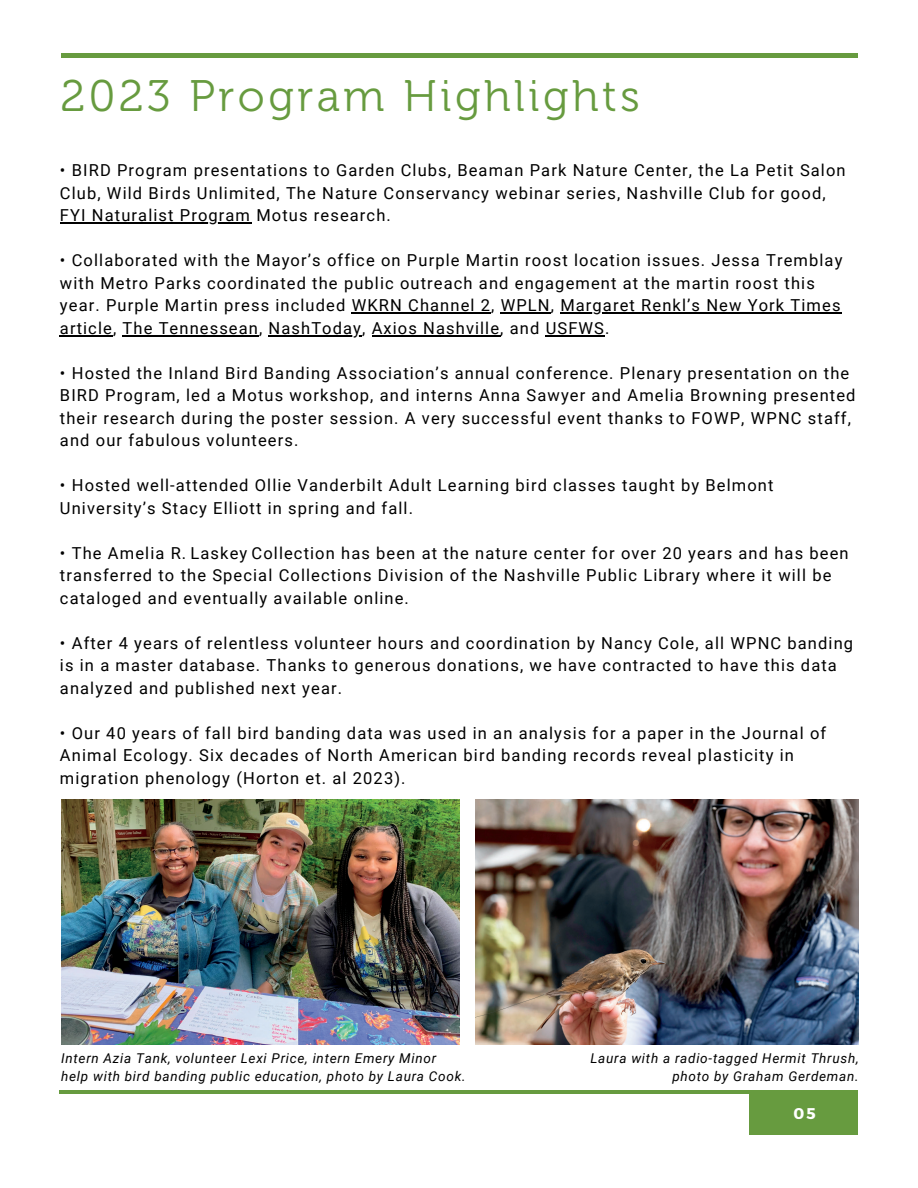
<style>
.page{position:relative;width:918px;height:1188px;background:#fff}
.page>*{position:absolute;margin:0;border:0;box-sizing:border-box;transform-origin:0 0}
.t1{font:44.1px "Museo 300";letter-spacing:.08em;color:#679b3f}
.t2{font:16.5px/22.5px "Roboto";letter-spacing:.07em;color:#000}
.t3{font:700 15.6px "Montserrat";color:#fff}
.t4{font:italic 13.5px/18px "Roboto";letter-spacing:.055em;color:#000}
</style>
<div class="page">
<div style="left:750px;top:1091px;width:108px;height:43px;background:#679b3f"></div>
<hr style="left:60px;top:1091px;width:798px;height:3px;background:#679b3f">
<hr style="left:61px;top:54px;width:797px;height:3px;background:#679b3f">
<hr style="left:60px;top:223px;width:191px;height:1px;background:#000">
<hr style="left:352px;top:313px;width:139px;height:1px;background:#000">
<hr style="left:501px;top:313px;width:50px;height:1px;background:#000">
<hr style="left:560px;top:313px;width:282px;height:1px;background:#000">
<hr style="left:60px;top:335px;width:53px;height:1px;background:#000">
<hr style="left:123px;top:335px;width:136px;height:1px;background:#000">
<hr style="left:269px;top:335px;width:93px;height:1px;background:#000">
<hr style="left:372px;top:335px;width:128px;height:1px;background:#000">
<hr style="left:546px;top:335px;width:59px;height:1px;background:#000">
<img style="left:61px;top:799px;width:398px;height:245px">
<img style="left:476px;top:799px;width:382px;height:245px">
<p class="t1" style="left:60px;top:70px;width:581px">2023 Program Highlights</p>
<h1 class="t2" style="left:60px;top:160px;width:787px">• BIRD Program presentations to Garden Clubs, Beaman Park Nature Center, the La Petit Salon<br>Club, Wild Birds Unlimited, The Nature Conservancy webinar series, Nashville Club for good,</h1>
<h2 class="t2" style="left:60px;top:205px;width:332px">FYI Naturalist Program Motus research.</h2>
<h2 class="t2" style="left:60px;top:250px;width:784px">• Collaborated with the Mayor’s office on Purple Martin roost location issues. Jessa Tremblay with Metro Parks coordinated the public outreach and engagement at the martin roost this</h2>
<h2 class="t2" style="left:60px;top:295px;width:782px">year. Purple Martin press included WKRN Channel 2, WPLN, Margaret Renkl’s New York Times</h2>
<h2 class="t2" style="left:60px;top:317px;width:551px">article, The Tennessean, NashToday, Axios Nashville, and USFWS.</h2>
<h2 class="t2" style="left:60px;top:362px;width:797px">• Hosted the Inland Bird Banding Association’s annual conference. Plenary presentation on the BIRD Program, led a Motus workshop, and interns Anna Sawyer and Amelia Browning presented their research during the poster session. A very successful event thanks to FOWP, WPNC staff, and our fabulous volunteers.</h2>
<h2 class="t2" style="left:60px;top:475px;width:715px">• Hosted well-attended Ollie Vanderbilt Adult Learning bird classes taught by Belmont<br>University’s Stacy Elliott in spring and fall.</h2>
<h2 class="t2" style="left:60px;top:542px;width:790px">• The Amelia R. Laskey Collection has been at the nature center for over 20 years and has been transferred to the Special Collections Division of the Nashville Public Library where it will be cataloged and eventually available online.</h2>
<h2 class="t2" style="left:60px;top:632px;width:795px">• After 4 years of relentless volunteer hours and coordination by Nancy Cole, all WPNC banding</h2>
<h2 class="t2" style="left:60px;top:655px;width:778px">is in a master database. Thanks to generous donations, we have contracted to have this data analyzed and published next year.</h2>
<h2 class="t2" style="left:60px;top:722px;width:768px">• Our 40 years of fall bird banding data was used in an analysis for a paper in the Journal of</h2>
<h2 class="t2" style="left:60px;top:745px;width:736px">Animal Ecology. Six decades of North American bird banding records reveal plasticity in migration phenology (Horton et. al 2023).</h2>
<p class="t4" style="left:61px;top:1049px;width:406px">Intern Azia Tank, volunteer Lexi Price, intern Emery Minor help with bird banding public education, photo by Laura Cook.</p>
<p class="t4" style="left:590px;top:1049px;width:270px;text-align:right">Laura with a radio-tagged Hermit Thrush, photo by Graham Gerdeman.</p>
<p class="t3" style="left:793px;top:1104px;width:24px">05</p>
</div>
